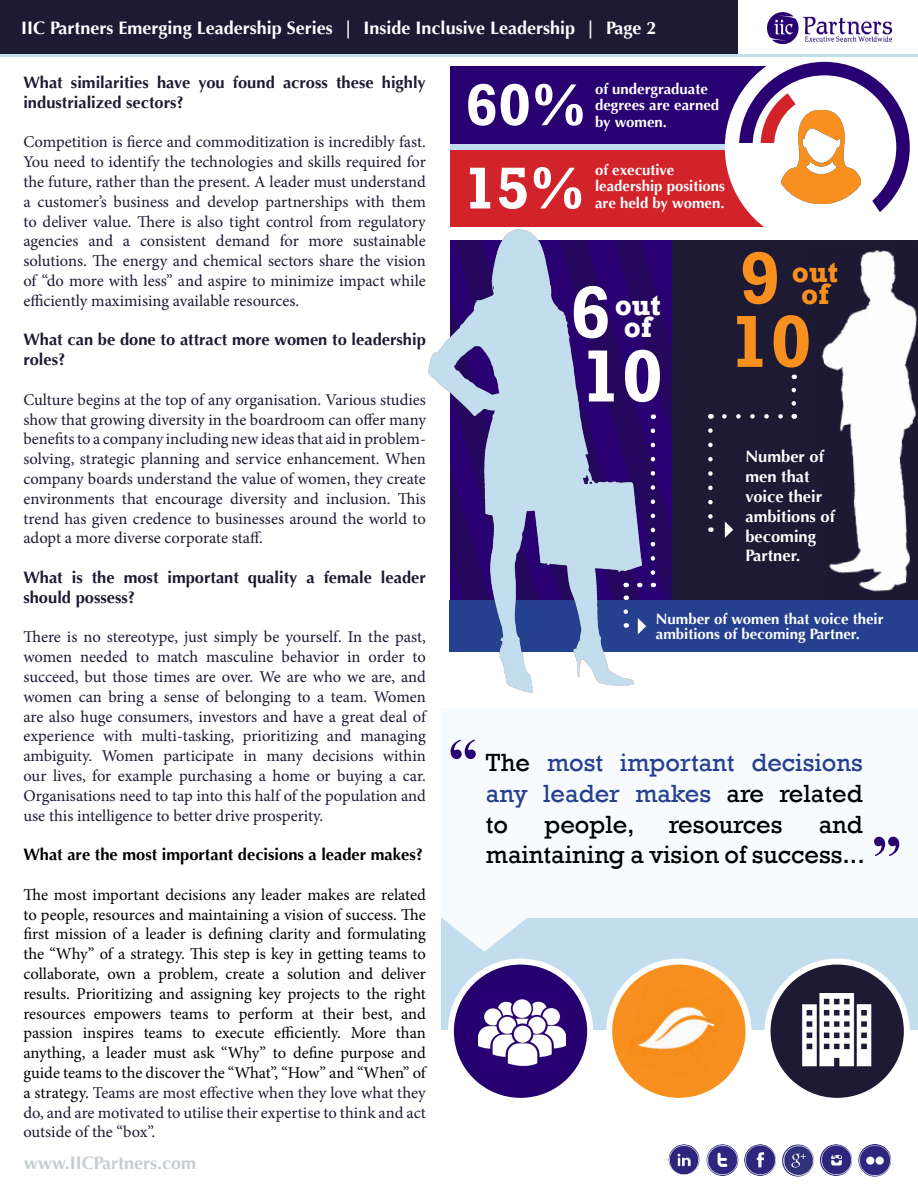
<style>
.page{position:relative;width:918px;height:1188px;background:#fff}
.page>*{position:absolute;margin:0;border:0;box-sizing:border-box;transform-origin:0 0}
.t1{font:700 75px "Rockwell";color:#fff}
.t2{font:700 75px "Rockwell";color:#f7901e}
.t3{font:700 60px "Rockwell";color:#fff}
.t4{font:700 60px "Times New Roman";color:#280071}
.t5{font:700 30px "Rockwell";color:#fff}
.t6{font:700 30px "Rockwell";color:#f7901e}
.t7{font:25.5px/30.6px "Rockwell";color:#25408f;text-align:justify}
.t8{font:25.5px/30.6px "Rockwell";color:#000;text-align:right}
.t9{font:700 18px "Optima";color:#fff}
.t10{font:700 18px "Optima";color:#c6cdd1}
.t11{font:16.5px/19.8px "Minion Pro";color:#1e1a34;text-align:justify}
.t12{font:16.5px/19.8px "Minion Pro";color:#000;text-align:justify}
.t13{font:700 16.5px/19.8px "Optima";color:#1e1a34}
.t14{font:700 16.5px/19.8px "Optima";color:#fff}
.t15{font:700 16.5px "Optima";color:#000}
.t16{font:700 15px/16.5px "Optima";color:#fff}
.s1{color:#1e1a34}
.s2{color:#000}
</style>
<div class="page">
<div style="left:442px;top:709px;width:476px;height:321px;background:#c2dded"></div>
<div style="left:450px;top:137px;width:277px;height:26px;background:#c2dded"></div>
<div style="left:450px;top:150px;width:351px;height:78px;background:#d2232a"></div>
<div style="left:450px;top:66px;width:400px;height:77px;background:#280071"></div>
<svg style="left:725px;top:61px;width:185px;height:167px"></svg>
<img style="left:781px;top:111px;width:80px;height:93px">
<img style="left:767px;top:13px;width:125px;height:31px">
<div style="left:0;top:0;width:738px;height:54px;background:#1e1a34"></div>
<img style="left:670px;top:1145px;width:28px;height:29px">
<img style="left:708px;top:1145px;width:29px;height:30px">
<img style="left:745px;top:1145px;width:30px;height:30px">
<img style="left:782px;top:1145px;width:31px;height:30px">
<img style="left:820px;top:1145px;width:31px;height:30px">
<img style="left:859px;top:1145px;width:31px;height:30px">
<div style="left:665px;top:1140px;width:38px;height:39px;border:4px solid #fff;border-radius:50%"></div>
<div style="left:703px;top:1140px;width:39px;height:40px;border:4px solid #fff;border-radius:50%"></div>
<div style="left:740px;top:1140px;width:40px;height:40px;border:4px solid #fff;border-radius:50%"></div>
<div style="left:777px;top:1140px;width:41px;height:40px;border:4px solid #fff;border-radius:50%"></div>
<div style="left:815px;top:1140px;width:41px;height:40px;border:4px solid #fff;border-radius:50%"></div>
<div style="left:854px;top:1140px;width:41px;height:40px;border:4px solid #fff;border-radius:50%"></div>
<hr style="left:0;top:54px;width:918px;height:3px;background:#c2dded">
<svg style="left:609px;top:962px;width:140px;height:139px;background:#f8a447"></svg>
<div style="left:606px;top:959px;width:146px;height:145px;border:6px solid #fff;border-radius:50%"></div>
<div style="left:768px;top:962px;width:139px;height:139px;background:#1e1a34;border-radius:50%"></div>
<div style="left:765px;top:959px;width:145px;height:145px;border:6px solid #fff;border-radius:50%"></div>
<img style="left:802px;top:993px;width:70px;height:74px">
<div style="left:451px;top:962px;width:139px;height:139px;background:#270070;border-radius:50%"></div>
<div style="left:448px;top:959px;width:145px;height:145px;border:6px solid #fff;border-radius:50%"></div>
<img style="left:479px;top:999px;width:86px;height:68px">
<img style="left:624px;top:979px;width:104px;height:104px">
<div style="left:442px;top:707px;width:476px;height:211px;background:#f8fbfd"></div>
<svg style="left:612px;top:227px;width:126px;height:350px;background:#2a0769"></svg>
<div style="left:450px;top:600px;width:468px;height:52px;background:#25408f"></div>
<svg style="left:641px;top:621px;width:5px;height:10px"></svg>
<svg style="left:651px;top:431px;width:4px;height:156px"></svg>
<svg style="left:442px;top:918px;width:85px;height:34px"></svg>
<div style="left:672px;top:240px;width:246px;height:360px;background:#1e1a34"></div>
<img style="left:821px;top:250px;width:96px;height:342px">
<div style="left:448px;top:228px;width:470px;height:12px;background:#fff"></div>
<img style="left:429px;top:230px;width:212px;height:463px">
<svg style="left:724px;top:390px;width:72px;height:29px"></svg>
<svg style="left:708px;top:431px;width:5px;height:101px"></svg>
<svg style="left:724px;top:521px;width:10px;height:17px"></svg>
<p class="t9" style="left:21px;top:17px;width:637px">IIC Partners Emerging Leadership Series | Inside Inclusive Leadership | Page 2</p>
<p class="t13" style="left:23px;top:73px;width:404px">What similarities have you found across these highly industrialized sectors?</p>
<p class="t11" style="left:23px;top:132px;width:404px">Competition is fierce and commoditization is incredibly fast.<br>You need to identify the technologies and skills required for the future, rather than the present. A leader must understand a customer’s business and develop partnerships with them to deliver value. There is also tight control from regulatory agencies and a consistent demand for more sustainable solutions. The energy and chemical sectors share the vision of “do more with less” and aspire to minimize impact while efficiently maximising available resources.</p>
<p class="t13" style="left:23px;top:330px;width:404px">What can be done to attract more women to leadership roles?</p>
<p class="t11" style="left:23px;top:390px;width:404px">Culture begins at the top of any organisation. Various studies show that growing diversity in the boardroom can offer many benefits to a company including new ideas that aid in problem&shy;solving, strategic planning and service enhancement. When company boards understand the value of women, they create environments that encourage diversity and inclusion. This trend has given credence to businesses around the world to adopt a more diverse corporate staff.</p>
<p class="t13" style="left:23px;top:568px;width:404px">What is the most important quality a female leader should possess?</p>
<p class="t11" style="left:23px;top:627px;width:404px">There is no stereotype, just simply be yourself. In the past, women needed to match masculine behavior in order to succeed, but those times are over. We are who we are, and women can bring a sense of belonging to a team. Women are also huge consumers, investors and have a great deal of experience with multi-tasking, prioritizing and managing ambiguity. Women participate in many decisions within our lives, for example purchasing a home or buying a car.<br>Organisations need to tap into this half of the population and use this intelligence to better drive prosperity.</p>
<p class="t15" style="left:23px;top:845px;width:401px">What are the most important decisions a leader makes?</p>
<p class="t12" style="left:23px;top:885px;width:404px">The most important decisions any leader makes are related to people, resources and maintaining a vision of success. The first mission of a leader is defining clarity and formulating the “Why” of a strategy. This step is key in getting teams to collaborate, own a problem, create a solution and deliver results. Prioritizing and assigning key projects to the right resources empowers teams to perform at their best, and passion inspires teams to execute efficiently. More than anything, a leader must ask “Why” to define purpose and guide teams to the discover the “What”, “How” and “When” of a strategy. <span class="s1">Teams are most effective when they love what they do, and are motivated to utilise their expertise to think and act outside of the “box”.</span></p>
<p class="t10" style="left:24px;top:1152px;width:174px">www.IICPartners.com</p>
<h2 class="t3" style="left:465px;top:69px;width:123px">60%</h2>
<p class="t16" style="left:595px;top:81px;width:126px">of undergraduate degrees are earned by women.</p>
<h2 class="t3" style="left:464px;top:152px;width:123px">15%</h2>
<p class="t16" style="left:595px;top:162px;width:132px">of executive leadership positions are held by women.</p>
<h1 class="t1" style="left:570px;top:267px;width:43px">6</h1>
<h3 class="t5" style="left:615px;top:286px;width:48px">out</h3>
<h3 class="t5" style="left:624px;top:309px;width:29px">of</h3>
<h1 class="t1" style="left:580px;top:331px;width:84px">10</h1>
<h1 class="t2" style="left:739px;top:233px;width:43px">9</h1>
<h3 class="t6" style="left:792px;top:253px;width:48px">out</h3>
<h3 class="t6" style="left:801px;top:276px;width:29px">of</h3>
<h1 class="t2" style="left:729px;top:296px;width:84px">10</h1>
<p class="t14" style="left:745px;top:447px;width:91px">Number of men that voice their ambitions of becoming<br>Partner.</p>
<p class="t16" style="left:656px;top:612px;width:229px;line-height:15px">Number of women that voice their ambitions of becoming Partner.</p>
<h2 class="t4" style="left:448px;top:719px;width:31px">“</h2>
<h3 class="t7" style="left:486px;top:748px;width:378px"><span class="s2">The</span> most important decisions any leader makes <span class="s2">are related to</span></h3>
<h3 class="t8" style="left:486px;top:809px;width:380px">and<br>maintaining a vision of success...</h3>
<h3 class="t8" style="left:544px;top:809px;width:92px">people,</h3>
<h3 class="t8" style="left:669px;top:809px;width:115px">resources</h3>
<h2 class="t4" style="left:872px;top:816px;width:31px">”</h2>
</div>
